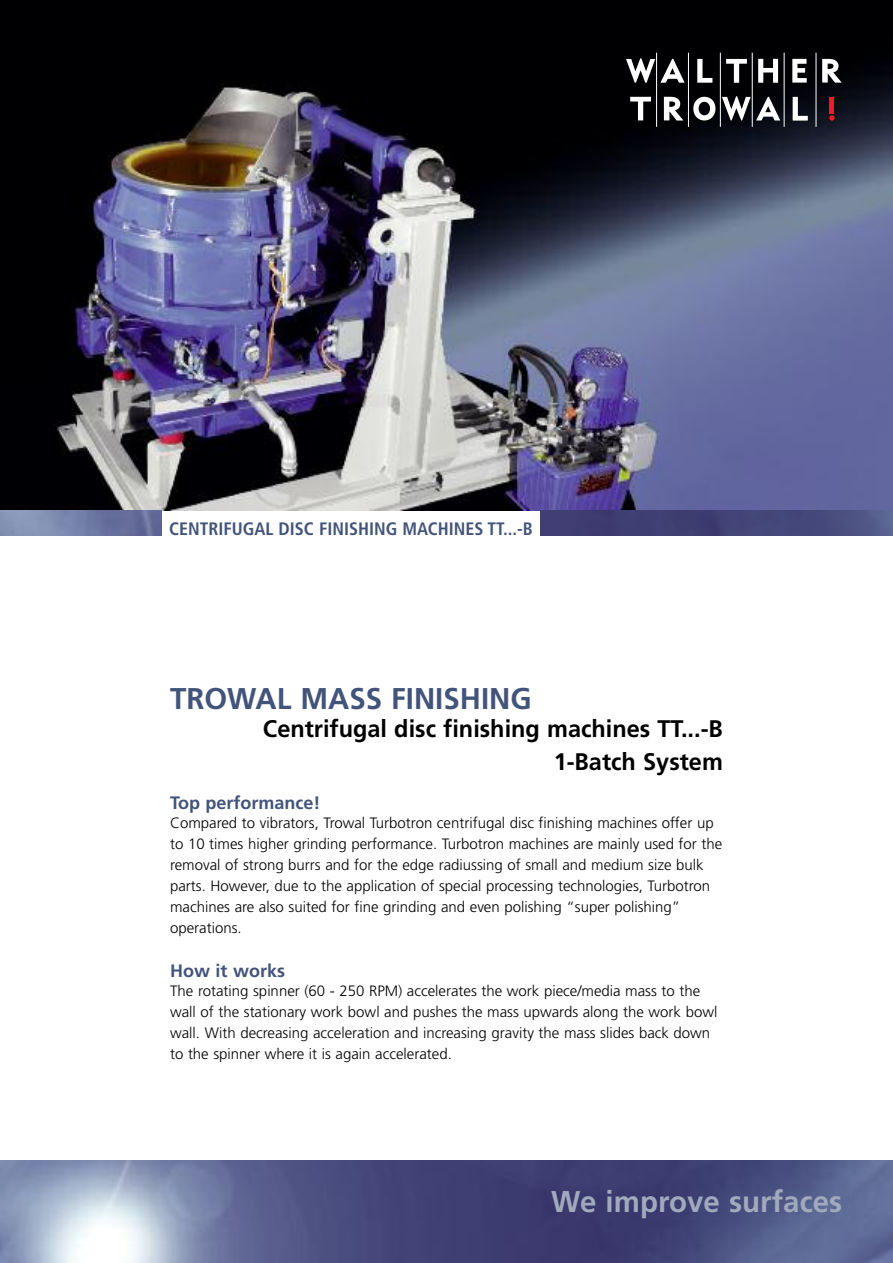
<style>
.page{position:relative;width:893px;height:1263px;background:#fff}
.page>*{position:absolute;margin:0;border:0;box-sizing:border-box;transform-origin:0 0}
.t1{font:700 30px "Frutiger";color:#43547b}
.t2{font:700 30px "Frutiger";letter-spacing:.005em;color:#a1aabd}
.t3{font:700 24px/33px "Frutiger";color:#000;text-align:right}
.t4{font:700 condensed 18px "Frutiger";color:#43547b}
.t5{font:700 18px "Frutiger";color:#43547b}
.t6{font:300 15px/21px "Frutiger";color:#000}
</style>
<div class="page">
<img style="left:0;top:0;width:893px;height:510px">
<img style="left:0;top:1161px;width:893px;height:102px">
<hr style="left:830px;top:97px;width:4px;height:16px;background:#ee1d23">
<svg style="left:829px;top:115px;width:6px;height:6px"></svg>
<svg style="left:697px;top:59px;width:15px;height:24px"></svg>
<svg style="left:726px;top:59px;width:21px;height:24px"></svg>
<svg style="left:758px;top:59px;width:20px;height:24px"></svg>
<svg style="left:792px;top:59px;width:15px;height:24px"></svg>
<svg style="left:626px;top:58px;width:59px;height:25px"></svg>
<svg style="left:630px;top:97px;width:21px;height:23px"></svg>
<svg style="left:822px;top:59px;width:20px;height:24px"></svg>
<svg style="left:664px;top:97px;width:19px;height:24px"></svg>
<svg style="left:693px;top:97px;width:22px;height:23px"></svg>
<svg style="left:722px;top:96px;width:58px;height:24px"></svg>
<svg style="left:793px;top:97px;width:15px;height:24px"></svg>
<hr style="left:656px;top:53px;width:1px;height:74px;background:#fff">
<hr style="left:688px;top:53px;width:1px;height:74px;background:#fff">
<hr style="left:720px;top:53px;width:1px;height:74px;background:#fff">
<hr style="left:752px;top:53px;width:1px;height:74px;background:#fff">
<hr style="left:784px;top:53px;width:1px;height:74px;background:#fff">
<hr style="left:816px;top:53px;width:1px;height:74px;background:#fff">
<img style="left:0;top:510px;width:162px;height:26px">
<img style="left:540px;top:510px;width:353px;height:26px">
<p class="t4" style="left:169px;top:522px;width:365px">CENTRIFUGAL DISC FINISHING MACHINES TT...-B</p>
<h1 class="t1" style="left:170px;top:686px;width:363px">TROWAL MASS FINISHING</h1>
<h2 class="t3" style="left:263px;top:714px;width:461px">Centrifugal disc finishing machines TT...-B<br>1-Batch System</h2>
<p class="t5" style="left:170px;top:795px;width:152px">Top performance!</p>
<p class="t6" style="left:170px;top:813px;width:554px">Compared to vibrators, Trowal Turbotron centrifugal disc finishing machines offer up to 10 times higher grinding performance. Turbotron machines are mainly used for the removal of strong burrs and for the edge radiussing of small and medium size bulk parts. However, due to the application of special processing technologies, Turbotron machines are also suited for fine grinding and even polishing “super polishing” operations.</p>
<p class="t5" style="left:170px;top:963px;width:116px">How it works</p>
<p class="t6" style="left:170px;top:981px;width:549px">The rotating spinner (60 - 250 RPM) accelerates the work piece/media mass to the wall of the stationary work bowl and pushes the mass upwards along the work bowl wall. With decreasing acceleration and increasing gravity the mass slides back down to the spinner where it is again accelerated.</p>
<h1 class="t2" style="left:551px;top:1189px;width:293px">We improve surfaces</h1>
</div>
